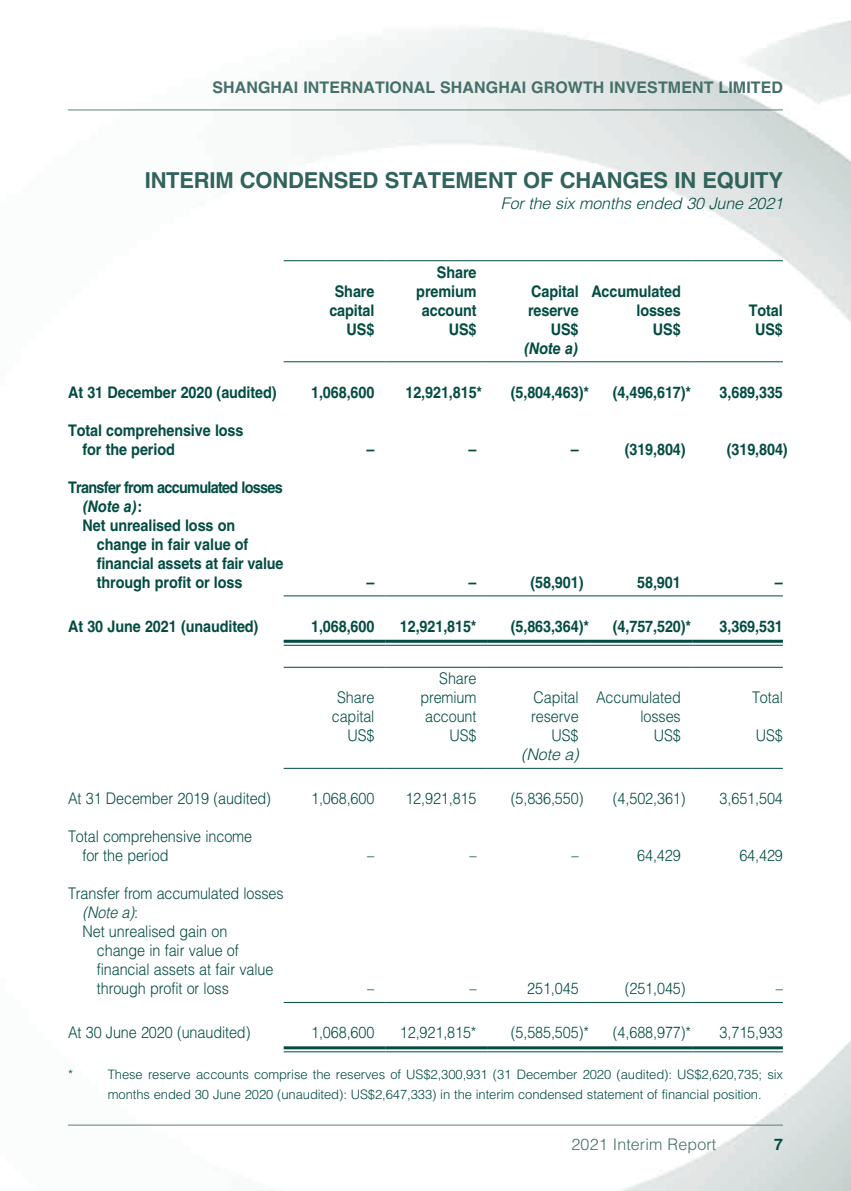
<style>
.page{position:relative;width:851px;height:1191px;background:#fff}
.page>*{position:absolute;margin:0;border:0;box-sizing:border-box;transform-origin:0 0}
.t1{font:700 22px "Helvetica LT Std";letter-spacing:-.01em;color:#30635b}
.t2{font:300 16px/19px "Helvetica LT Std";letter-spacing:-.005em;color:#034c42;scale:.9 1}
.t3{font:700 16px/19px "Helvetica LT Std";letter-spacing:-.005em;color:#034c42;text-align:right;scale:.9 1}
.t4{font:700 16px "Helvetica LT Std";letter-spacing:.005em;color:#457069}
.t5{font:italic 300 16px "Helvetica LT Std";letter-spacing:-.005em;color:#034c42}
.t6{font:700 16px "Helvetica LT Std";letter-spacing:-.045em;color:#034c42;scale:.9 1}
.t7{font:300 16px "Helvetica LT Std";letter-spacing:.01em;color:#457069}
.t8{font:italic 700 16px "Helvetica LT Std";letter-spacing:-.005em;color:#034c42;scale:.9 1}
.t9{font:italic 300 16px "Helvetica LT Std";letter-spacing:-.005em;color:#034c42;scale:.9 1}
.t10{font:700 16px "Helvetica LT Std";letter-spacing:-.005em;color:#034c42}
.t11{font:300 13px/20px "Helvetica LT Std";letter-spacing:-.005em;color:#034c42}
.s1{font-style:normal}
</style>
<div class="page">
<img style="left:68px;top:20px;width:782px;height:1171px">
<hr style="left:68px;top:1124px;width:714px;height:1px;background:#5c7f79">
<hr style="left:68px;top:109px;width:714px;height:1px;background:#5c7f79">
<hr style="left:283px;top:260px;width:103px;height:1px;background:#034c42">
<hr style="left:386px;top:260px;width:102px;height:1px;background:#034c42">
<hr style="left:488px;top:260px;width:102px;height:1px;background:#034c42">
<hr style="left:590px;top:260px;width:102px;height:1px;background:#034c42">
<hr style="left:692px;top:260px;width:90px;height:1px;background:#034c42">
<hr style="left:283px;top:361px;width:103px;height:1px;background:#034c42">
<hr style="left:386px;top:361px;width:102px;height:1px;background:#034c42">
<hr style="left:488px;top:361px;width:102px;height:1px;background:#034c42">
<hr style="left:590px;top:361px;width:102px;height:1px;background:#034c42">
<hr style="left:692px;top:361px;width:90px;height:1px;background:#034c42">
<hr style="left:283px;top:595px;width:103px;height:1px;background:#034c42">
<hr style="left:386px;top:595px;width:102px;height:1px;background:#034c42">
<hr style="left:488px;top:595px;width:102px;height:1px;background:#034c42">
<hr style="left:590px;top:595px;width:102px;height:1px;background:#034c42">
<hr style="left:692px;top:595px;width:90px;height:1px;background:#034c42">
<hr style="left:283px;top:640px;width:103px;height:3px;background:#034c42">
<hr style="left:283px;top:645px;width:103px;height:1px;background:#034c42">
<hr style="left:386px;top:640px;width:102px;height:3px;background:#034c42">
<hr style="left:386px;top:645px;width:102px;height:1px;background:#034c42">
<hr style="left:488px;top:640px;width:102px;height:3px;background:#034c42">
<hr style="left:488px;top:645px;width:102px;height:1px;background:#034c42">
<hr style="left:590px;top:640px;width:102px;height:3px;background:#034c42">
<hr style="left:590px;top:645px;width:102px;height:1px;background:#034c42">
<hr style="left:692px;top:640px;width:90px;height:3px;background:#034c42">
<hr style="left:692px;top:645px;width:90px;height:1px;background:#034c42">
<hr style="left:283px;top:667px;width:103px;height:1px;background:#034c42">
<hr style="left:386px;top:667px;width:102px;height:1px;background:#034c42">
<hr style="left:488px;top:667px;width:102px;height:1px;background:#034c42">
<hr style="left:590px;top:667px;width:102px;height:1px;background:#034c42">
<hr style="left:692px;top:667px;width:90px;height:1px;background:#034c42">
<hr style="left:283px;top:768px;width:103px;height:1px;background:#034c42">
<hr style="left:386px;top:768px;width:102px;height:1px;background:#034c42">
<hr style="left:488px;top:768px;width:102px;height:1px;background:#034c42">
<hr style="left:590px;top:768px;width:102px;height:1px;background:#034c42">
<hr style="left:692px;top:768px;width:90px;height:1px;background:#034c42">
<hr style="left:283px;top:1002px;width:103px;height:1px;background:#034c42">
<hr style="left:386px;top:1002px;width:102px;height:1px;background:#034c42">
<hr style="left:488px;top:1002px;width:102px;height:1px;background:#034c42">
<hr style="left:590px;top:1002px;width:102px;height:1px;background:#034c42">
<hr style="left:692px;top:1002px;width:90px;height:1px;background:#034c42">
<hr style="left:283px;top:1046px;width:103px;height:3px;background:#034c42">
<hr style="left:283px;top:1051px;width:103px;height:1px;background:#034c42">
<hr style="left:386px;top:1046px;width:102px;height:3px;background:#034c42">
<hr style="left:386px;top:1051px;width:102px;height:1px;background:#034c42">
<hr style="left:488px;top:1046px;width:102px;height:3px;background:#034c42">
<hr style="left:488px;top:1051px;width:102px;height:1px;background:#034c42">
<hr style="left:590px;top:1046px;width:102px;height:3px;background:#034c42">
<hr style="left:590px;top:1051px;width:102px;height:1px;background:#034c42">
<hr style="left:692px;top:1046px;width:90px;height:3px;background:#034c42">
<hr style="left:692px;top:1051px;width:90px;height:1px;background:#034c42">
<p class="t4" style="left:212px;top:77px;width:572px">SHANGHAI INTERNATIONAL SHANGHAI GROWTH INVESTMENT LIMITED</p>
<h1 class="t1" style="left:145px;top:167px;width:639px">INTERIM CONDENSED STATEMENT OF CHANGES IN EQUITY</h1>
<p class="t5" style="left:501px;top:194px;width:283px">For the six months ended 30 June 2021</p>
<p class="t3" style="left:329px;top:281px;width:52px;text-align:center">Share capital</p>
<p class="t3" style="left:416px;top:262px;width:68px">Share premium account</p>
<p class="t3" style="left:528px;top:281px;width:58px;text-align:left">Capital reserve</p>
<p class="t3" style="left:591px;top:281px;width:101px">Accumulated losses</p>
<p class="t3" style="left:748px;top:300px;width:39px">Total</p>
<p class="t3" style="left:346px;top:319px;width:32px">US$</p>
<p class="t3" style="left:448px;top:319px;width:32px">US$</p>
<p class="t3" style="left:550px;top:319px;width:32px">US$</p>
<p class="t3" style="left:653px;top:319px;width:32px">US$</p>
<p class="t3" style="left:755px;top:319px;width:32px">US$</p>
<p class="t8" style="left:523px;top:338px;width:63px">(Note a)</p>
<p class="t3" style="left:68px;top:382px;width:233px">At 31 December 2020 (audited)</p>
<p class="t3" style="left:311px;top:382px;width:72px">1,068,600</p>
<p class="t3" style="left:405px;top:382px;width:87px">12,921,815*</p>
<p class="t3" style="left:510px;top:382px;width:88px">(5,804,463)*</p>
<p class="t3" style="left:613px;top:382px;width:88px">(4,496,617)*</p>
<p class="t3" style="left:719px;top:382px;width:72px">3,689,335</p>
<p class="t3" style="left:82px;top:420px;width:180px;text-align:left;text-indent:-14px">Total comprehensive loss for the period</p>
<p class="t3" style="left:366px;top:439px;width:10px">–</p>
<p class="t3" style="left:468px;top:439px;width:10px">–</p>
<p class="t3" style="left:570px;top:439px;width:10px">–</p>
<p class="t3" style="left:624px;top:439px;width:69px">(319,804)</p>
<p class="t3" style="left:726px;top:439px;width:69px">(319,804)</p>
<p class="t6" style="left:68px;top:477px;width:240px">Transfer from accumulated losses</p>
<p class="t8" style="left:82px;top:496px;width:68px">(Note a)<span class="s1">:</span></p>
<p class="t3" style="left:82px;top:515px;width:171px">Net unrealised loss on</p>
<p class="t3" style="left:97px;top:534px;width:170px">change in fair value of</p>
<p class="t3" style="left:97px;top:553px;width:209px">financial assets at fair value</p>
<p class="t3" style="left:97px;top:572px;width:163px">through profit or loss</p>
<p class="t3" style="left:366px;top:572px;width:10px">–</p>
<p class="t3" style="left:468px;top:572px;width:10px">–</p>
<p class="t3" style="left:530px;top:572px;width:60px">(58,901)</p>
<p class="t3" style="left:637px;top:572px;width:50px">58,901</p>
<p class="t3" style="left:774px;top:572px;width:10px">–</p>
<p class="t3" style="left:68px;top:616px;width:213px">At 30 June 2021 (unaudited)</p>
<p class="t3" style="left:311px;top:616px;width:72px">1,068,600</p>
<p class="t3" style="left:400px;top:616px;width:87px">12,921,815*</p>
<p class="t3" style="left:510px;top:616px;width:88px">(5,863,364)*</p>
<p class="t3" style="left:613px;top:616px;width:88px">(4,757,520)*</p>
<p class="t3" style="left:719px;top:616px;width:72px">3,369,531</p>
<p class="t2" style="left:332px;top:687px;width:49px;text-align:center">Share capital</p>
<p class="t2" style="left:420px;top:668px;width:64px;text-align:justify;text-indent:19px">Share premium account</p>
<p class="t2" style="left:531px;top:687px;width:54px">Capital reserve</p>
<p class="t2" style="left:596px;top:687px;width:96px;text-align:right">Accumulated losses</p>
<p class="t2" style="left:752px;top:687px;width:36px">Total</p>
<p class="t2" style="left:347px;top:725px;width:31px">US$</p>
<p class="t2" style="left:449px;top:725px;width:31px">US$</p>
<p class="t2" style="left:551px;top:725px;width:31px">US$</p>
<p class="t2" style="left:653px;top:725px;width:31px">US$</p>
<p class="t2" style="left:755px;top:725px;width:31px">US$</p>
<p class="t5" style="left:521px;top:744px;width:59px">(Note a)</p>
<p class="t2" style="left:68px;top:789px;width:227px">At 31 December 2019 (audited)</p>
<p class="t2" style="left:311px;top:789px;width:72px">1,068,600</p>
<p class="t2" style="left:405px;top:789px;width:81px">12,921,815</p>
<p class="t2" style="left:510px;top:789px;width:82px">(5,836,550)</p>
<p class="t2" style="left:613px;top:789px;width:82px">(4,502,361)</p>
<p class="t2" style="left:719px;top:789px;width:72px">3,651,504</p>
<p class="t2" style="left:82px;top:827px;width:190px;text-indent:-14px">Total comprehensive income for the period</p>
<p class="t2" style="left:367px;top:846px;width:9px">–</p>
<p class="t2" style="left:469px;top:846px;width:9px">–</p>
<p class="t2" style="left:571px;top:846px;width:9px">–</p>
<p class="t2" style="left:637px;top:846px;width:50px">64,429</p>
<p class="t2" style="left:739px;top:846px;width:50px">64,429</p>
<p class="t2" style="left:68px;top:884px;width:241px">Transfer from accumulated losses</p>
<p class="t9" style="left:82px;top:902px;width:63px">(Note a)<span class="s1">:</span></p>
<p class="t2" style="left:82px;top:922px;width:162px">Net unrealised gain on</p>
<p class="t2" style="left:97px;top:941px;width:159px">change in fair value of</p>
<p class="t2" style="left:97px;top:960px;width:197px">financial assets at fair value</p>
<p class="t2" style="left:97px;top:979px;width:148px">through profit or loss</p>
<p class="t2" style="left:367px;top:979px;width:9px">–</p>
<p class="t2" style="left:469px;top:979px;width:9px">–</p>
<p class="t2" style="left:527px;top:979px;width:59px">251,045</p>
<p class="t2" style="left:624px;top:979px;width:69px">(251,045)</p>
<p class="t2" style="left:775px;top:979px;width:9px">–</p>
<p class="t2" style="left:68px;top:1023px;width:204px">At 30 June 2020 (unaudited)</p>
<p class="t2" style="left:311px;top:1023px;width:72px">1,068,600</p>
<p class="t2" style="left:400px;top:1023px;width:87px">12,921,815*</p>
<p class="t2" style="left:510px;top:1023px;width:88px">(5,585,505)*</p>
<p class="t2" style="left:613px;top:1023px;width:88px">(4,688,977)*</p>
<p class="t2" style="left:719px;top:1023px;width:72px">3,715,933</p>
<p class="t11" style="left:68px;top:1064px;width:7px">*</p>
<p class="t11" style="left:108px;top:1064px;width:676px">These reserve accounts comprise the reserves of US$2,300,931 (31 December 2020 (audited): US$2,620,735; six months ended 30 June 2020 (unaudited): US$2,647,333) in the interim condensed statement of financial position.</p>
<p class="t7" style="left:571px;top:1134px;width:146px">2021 Interim Report</p>
<p class="t10" style="left:773px;top:1135px;width:10px">7</p>
</div>
